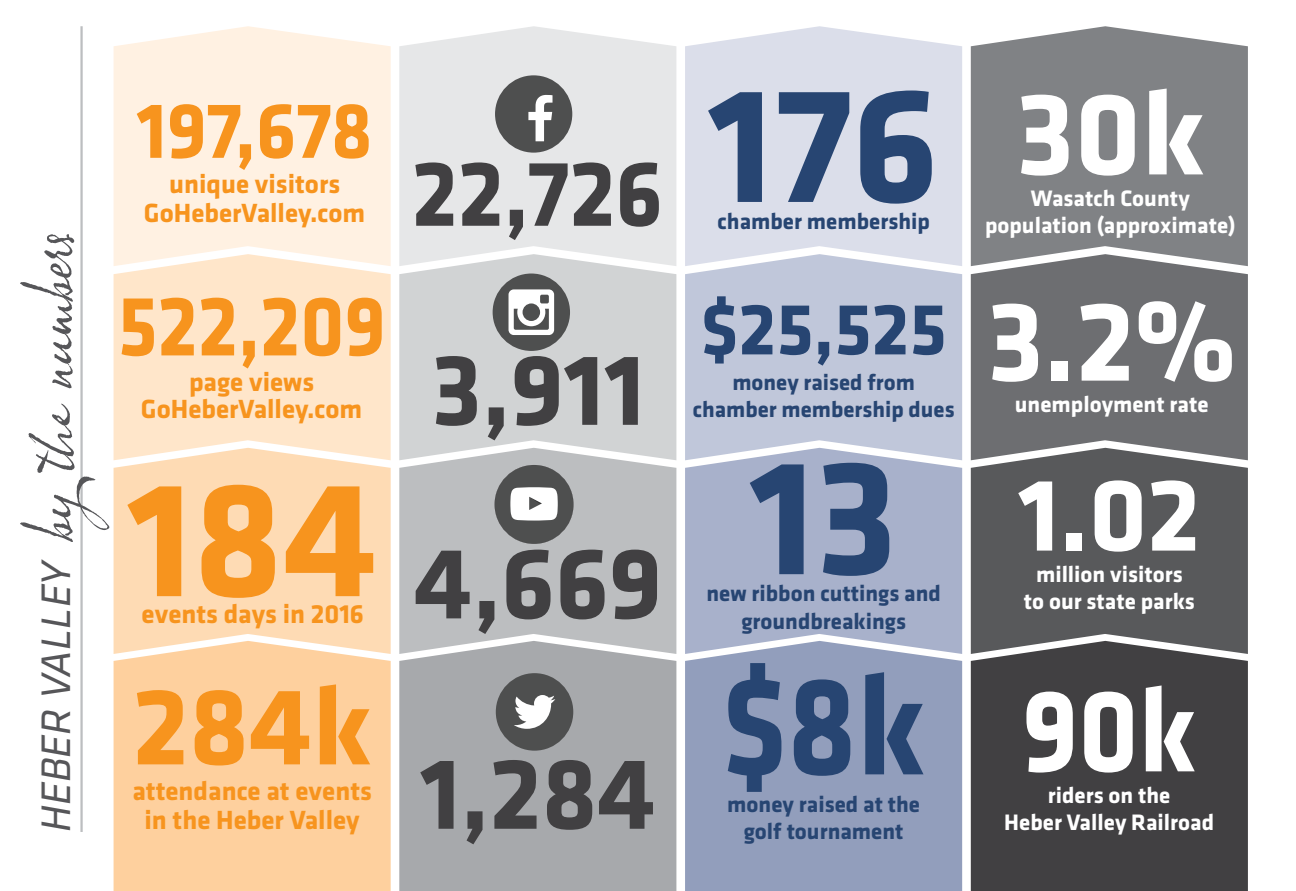
<style>
.page{position:relative;width:1296px;height:891px;background:#fff}
.page>*{position:absolute;margin:0;border:0;box-sizing:border-box;transform-origin:0 0}
.t1{font:700 169.88px "Klavika Basic";color:#274572}
.t2{font:700 169.88px "Klavika Basic";color:#f7941e}
.t3{font:700 144.67px "Klavika Basic";color:#274572;scale:.9 1}
.t4{font:700 121.73px "Klavika Basic";color:#fff}
.t5{font:700 121.73px "Klavika Basic";color:#fff;scale:.9 1}
.t6{font:700 117.45px "Klavika Basic";color:#fff}
.t7{font:700 113.17px "Klavika Basic";color:#f7941e}
.t8{font:700 106.88px "Klavika Basic";color:#fff}
.t9{font:700 104.85px/193.5px "Klavika Basic";color:#414042}
.t10{font:700 96.52px "Klavika Basic";color:#414042;scale:.95 1}
.t11{font:700 87.98px "Klavika Basic";color:#f7941e;scale:.91 1}
.t12{font:700 81.9px "Klavika Basic";letter-spacing:-.005em;color:#f7941e;scale:.95 1}
.t13{font:700 75.6px "Klavika Basic";color:#274572}
.t14{font:67.5px "Olicana Rough";color:#565659}
.t15{font:700 27.22px/29px "Klavika Basic";color:#f7941e;text-align:center}
.t16{font:700 23.18px/27.2px "Klavika Basic";color:#274572;text-align:center}
.t17{font:700 23.18px/27.2px "Klavika Basic";color:#fff;text-align:center}
.s1{font-family:"Klavika Basic";font-style:italic;font-size:42.75px}
</style>
<div class="page">
<div style="left:114px;top:654px;width:277px;height:237px;background:#fed09e"></div>
<div style="left:399px;top:654px;width:277px;height:237px;background:#a7a9ac"></div>
<div style="left:685px;top:654px;width:277px;height:237px;background:#929ebc"></div>
<div style="left:971px;top:654px;width:277px;height:237px;background:#414042"></div>
<div style="left:114px;top:460px;width:277px;height:194px;background:#fedbb4"></div>
<svg style="left:399px;top:460px;width:277px;height:194px;background:#bec0c2"></svg>
<div style="left:685px;top:460px;width:277px;height:194px;background:#a8b1cb"></div>
<div style="left:971px;top:460px;width:277px;height:194px;background:#58595b"></div>
<div style="left:114px;top:266px;width:277px;height:194px;background:#ffe6ca"></div>
<svg style="left:399px;top:266px;width:277px;height:194px;background:#d2d4d5"></svg>
<div style="left:685px;top:266px;width:277px;height:194px;background:#c0c7da"></div>
<div style="left:971px;top:266px;width:277px;height:194px;background:#6d6e71"></div>
<svg style="left:114px;top:26px;width:277px;height:240px;background:#fff1e3"></svg>
<svg style="left:399px;top:26px;width:277px;height:240px;background:#e7e8e9"></svg>
<svg style="left:685px;top:26px;width:277px;height:240px;background:#dddfeb"></svg>
<svg style="left:971px;top:26px;width:277px;height:240px;background:#888a8d"></svg>
<div style="left:493px;top:274px;width:77px;height:77px;background:#4e4f4f;border-radius:50%"></div>
<svg style="left:509px;top:289px;width:45px;height:46px"></svg>
<div style="left:495px;top:75px;width:77px;height:78px;background:#4e4f4f;border-radius:50%"></div>
<svg style="left:528px;top:95px;width:25px;height:46px"></svg>
<div style="left:496px;top:673px;width:77px;height:78px;background:#4e4f4f;border-radius:50%"></div>
<svg style="left:514px;top:695px;width:41px;height:34px"></svg>
<svg style="left:495px;top:465px;width:79px;height:79px"></svg>
<hr style="left:80px;top:26px;width:3px;height:806px;background:#bcbec0">
<h3 class="t14" style="left:8px;top:832px;width:601px;rotate:-90deg"><span class="s1">HEBER VALLEY</span> bythe numbers</h3>
<h3 class="t12" style="left:137px;top:71px;width:250px">197,678</h3>
<p class="t15" style="left:144px;top:169px;width:223px">unique visitors<br>GoHeberValley.com</p>
<h3 class="t10" style="left:412px;top:124px;width:266px">22,726</h3>
<h3 class="t11" style="left:118px;top:263px;width:296px">522,209</h3>
<p class="t15" style="left:141px;top:367px;width:223px;line-height:27.2px">page views<br>GoHeberValley.com</p>
<h1 class="t2" style="left:127px;top:417px;width:252px">184</h1>
<p class="t15" style="left:142px;top:599px;width:224px">events days in 2016</p>
<h3 class="t7" style="left:132px;top:645px;width:241px">284k</h3>
<p class="t15" style="left:132px;top:775px;width:241px">attendance at events in the Heber Valley</p>
<h3 class="t9" style="left:414px;top:289px;width:250px">3,911<br>4,669</h3>
<h3 class="t9" style="left:420px;top:693px;width:237px">1,284</h3>
<h1 class="t1" style="left:708px;top:23px;width:233px">176</h1>
<p class="t16" style="left:718px;top:207px;width:214px">chamber membership</p>
<h3 class="t13" style="left:701px;top:275px;width:247px">$25,525</h3>
<p class="t16" style="left:693px;top:368px;width:263px">money raised from chamber membership dues</p>
<h1 class="t1" style="left:750px;top:395px;width:150px">13</h1>
<p class="t16" style="left:741px;top:606px;width:166px">groundbreakings</p>
<h2 class="t3" style="left:722px;top:622px;width:228px">$8k</h2>
<p class="t16" style="left:727px;top:790px;width:194px">money raised at the golf tournament</p>
<p class="t16" style="left:707px;top:579px;width:236px">new ribbon cuttings and</p>
<h3 class="t4" style="left:1016px;top:46px;width:191px">30k</h3>
<p class="t17" style="left:985px;top:184px;width:252px">Wasatch County population (approximate)</p>
<h3 class="t6" style="left:987px;top:257px;width:251px">3.2%</h3>
<p class="t17" style="left:1015px;top:390px;width:195px">unemployment rate</p>
<h3 class="t8" style="left:1018px;top:438px;width:184px">1.02</h3>
<p class="t17" style="left:1024px;top:560px;width:173px">million visitors to our state parks</p>
<h3 class="t5" style="left:1022px;top:643px;width:195px">90k</h3>
<p class="t17" style="left:1004px;top:780px;width:211px">riders on the<br>Heber Valley Railroad</p>
</div>
